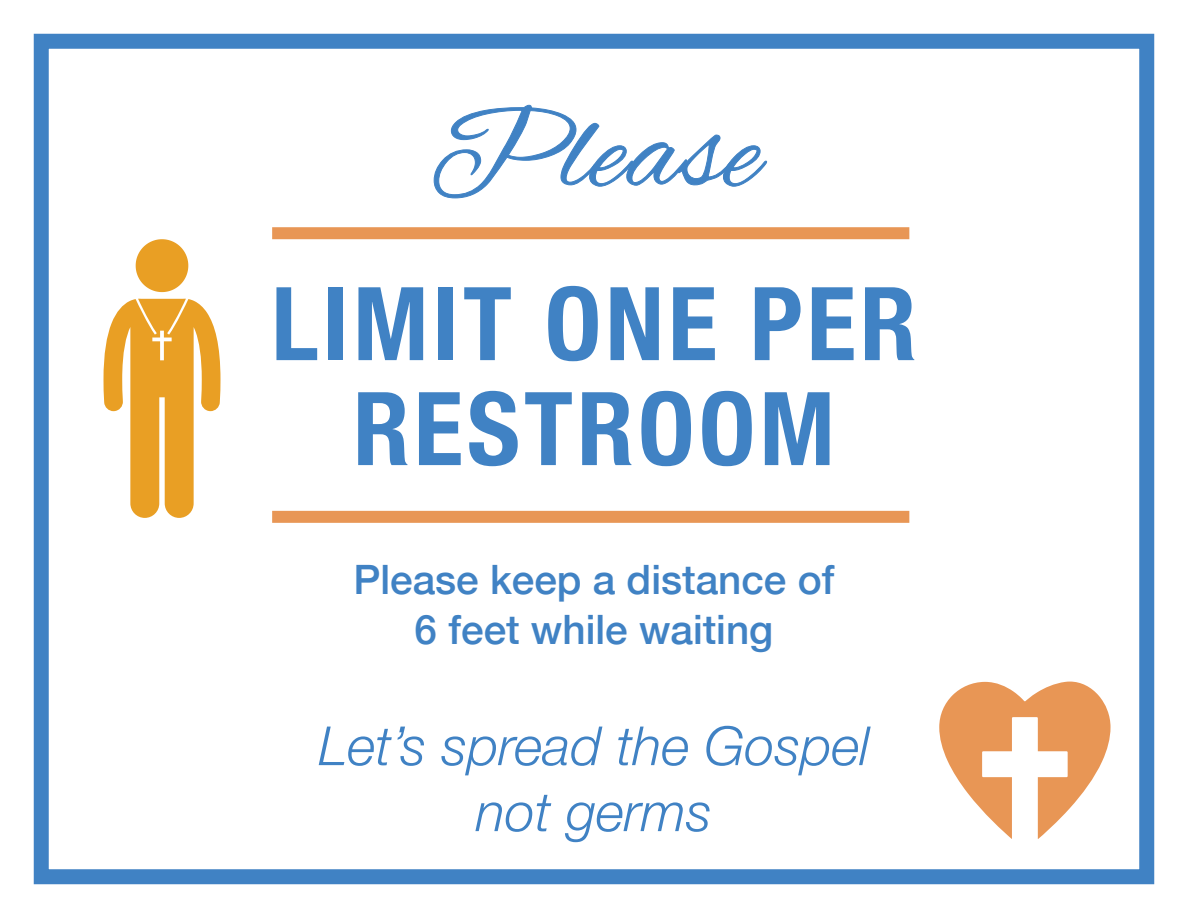
<style>
.page{position:relative;width:1188px;height:918px;background:#fff}
.page>*{position:absolute;margin:0;border:0;box-sizing:border-box;transform-origin:0 0}
.t1{font:123px "Alex Brush";letter-spacing:.02em;color:#4082c4}
.t2{font:700 condensed 102px/105px "Helvetica Neue";letter-spacing:.04em;color:#4082c4;text-align:center}
.t3{font:italic 300 54px/66px "Helvetica Neue";color:#4082c4;text-align:center}
.t4{font:500 40.5px/49.5px "Helvetica Neue";color:#4082c4;text-align:center}
</style>
<div class="page">
<div style="left:34px;top:34px;width:1120px;height:850px;border:15px solid #4082c4"></div>
<svg style="left:433px;top:105px;width:334px;height:94px"></svg>
<div style="left:272px;top:227px;width:637px;height:12px;background:#e89655"></div>
<div style="left:272px;top:511px;width:637px;height:12px;background:#e89655"></div>
<svg style="left:939px;top:681px;width:172px;height:158px"></svg>
<svg style="left:104px;top:299px;width:116px;height:219px"></svg>
<svg style="left:136px;top:239px;width:52px;height:53px"></svg>
<h1 class="t1" style="left:429px;top:83px;width:332px">Please</h1>
<h2 class="t2" style="left:271px;top:264px;width:647px">LIMIT ONE PER<br>RESTROOM</h2>
<p class="t4" style="left:353px;top:553px;width:483px">Please keep a distance of<br>6 feet while waiting</p>
<h3 class="t3" style="left:318px;top:710px;width:553px">Let’s spread the Gospel not germs</h3>
</div>
